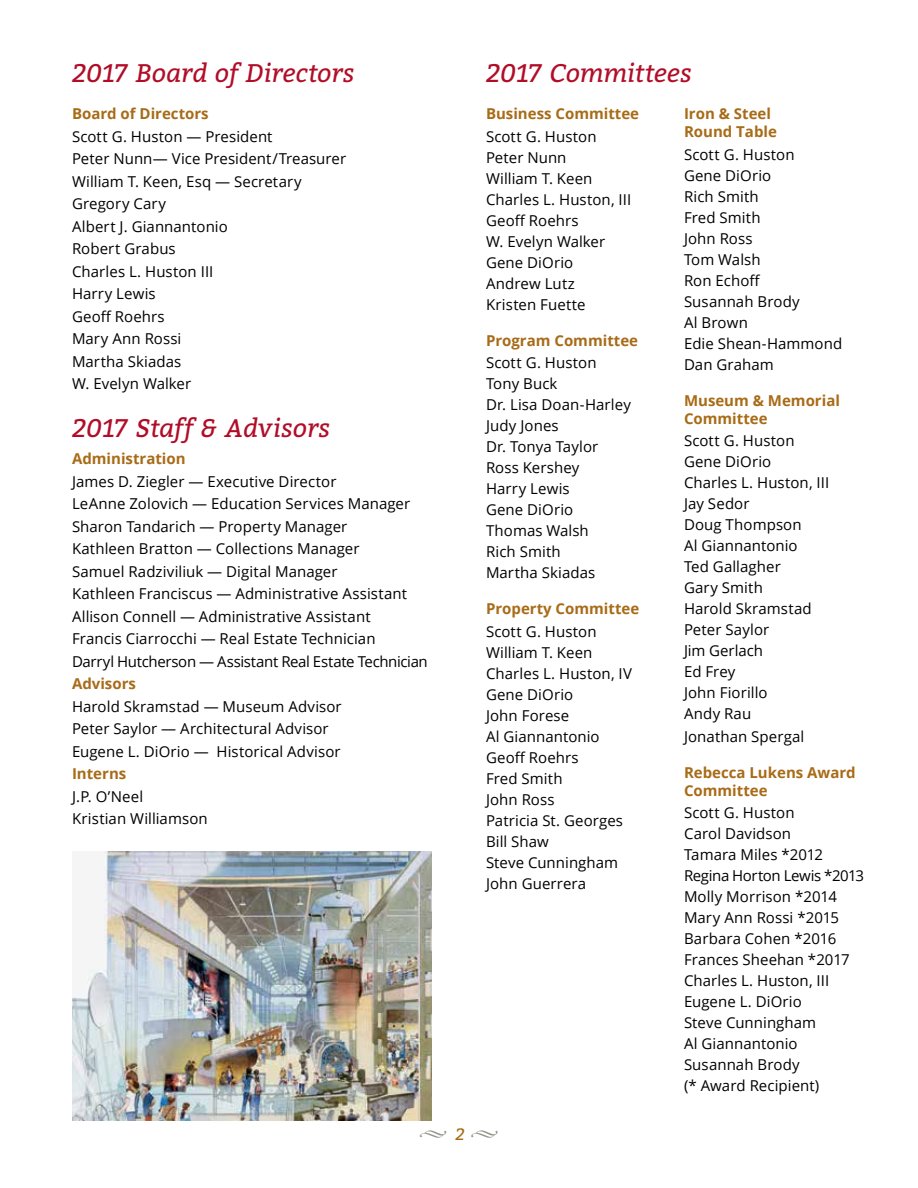
<style>
.page{position:relative;width:918px;height:1188px;background:#fff}
.page>*{position:absolute;margin:0;border:0;box-sizing:border-box;transform-origin:0 0}
.t1{font:italic 25.5px "Bitter";letter-spacing:-.005em;color:#b10d28}
.t2{font:italic 16.5px "Bitter";color:#a86b17}
.t3{font:15px/21px "Open Sans";letter-spacing:.005em;color:#000}
.t4{font:700 15px/18px "Open Sans";color:#a86b17}
.s1{color:#94948b}
</style>
<div class="page">
<img style="left:72px;top:851px;width:360px;height:269px">
<h1 class="t1" style="left:72px;top:54px;width:284px">2017 Board of Directors</h1>
<p class="t4" style="left:72px;top:105px;width:138px">Board of Directors</p>
<p class="t3" style="left:72px;top:125px;width:276px;line-height:22.5px">Scott G. Huston — President<br>Peter Nunn— Vice President/Treasurer<br>William T. Keen, Esq — Secretary<br>Gregory Cary<br>Albert J. Giannantonio<br>Robert Grabus<br>Charles L. Huston III<br>Harry Lewis<br>Geoff Roehrs<br>Mary Ann Rossi<br>Martha Skiadas<br>W. Evelyn Walker</p>
<h1 class="t1" style="left:72px;top:409px;width:260px">2017 Staff &amp; Advisors</h1>
<p class="t4" style="left:72px;top:449px;width:115px">Administration</p>
<p class="t3" style="left:72px;top:470px;width:357px;line-height:22.5px">James D. Ziegler — Executive Director<br>LeAnne Zolovich — Education Services Manager Sharon Tandarich — Property Manager<br>Kathleen Bratton — Collections Manager<br>Samuel Radziviliuk — Digital Manager<br>Kathleen Franciscus — Administrative Assistant Allison Connell — Administrative Assistant<br>Francis Ciarrocchi — Real Estate Technician<br>Darryl Hutcherson — Assistant Real Estate Technician</p>
<p class="t4" style="left:72px;top:674px;width:65px">Advisors</p>
<p class="t3" style="left:72px;top:695px;width:271px;line-height:22.5px">Harold Skramstad — Museum Advisor<br>Peter Saylor — Architectural Advisor<br>Eugene L. DiOrio — Historical Advisor</p>
<p class="t4" style="left:72px;top:764px;width:56px">Interns</p>
<p class="t3" style="left:72px;top:785px;width:137px;line-height:22.5px">J.P. O’Neel<br>Kristian Williamson</p>
<h1 class="t1" style="left:486px;top:54px;width:207px">2017 Committees</h1>
<p class="t4" style="left:486px;top:105px;width:155px">Business Committee</p>
<p class="t3" style="left:486px;top:126px;width:147px">Scott G. Huston<br>Peter Nunn<br>William T. Keen<br>Charles L. Huston, III<br>Geoff Roehrs<br>W. Evelyn Walker<br>Gene DiOrio<br>Andrew Lutz<br>Kristen Fuette</p>
<p class="t4" style="left:486px;top:331px;width:154px">Program Committee</p>
<p class="t3" style="left:486px;top:352px;width:146px">Scott G. Huston<br>Tony Buck<br>Dr. Lisa Doan-Harley<br>Judy Jones<br>Dr. Tonya Taylor<br>Ross Kershey<br>Harry Lewis<br>Gene DiOrio<br>Thomas Walsh<br>Rich Smith<br>Martha Skiadas</p>
<p class="t4" style="left:486px;top:600px;width:155px">Property Committee</p>
<p class="t3" style="left:486px;top:621px;width:148px">Scott G. Huston<br>William T. Keen<br>Charles L. Huston, IV<br>Gene DiOrio<br>John Forese<br>Al Giannantonio<br>Geoff Roehrs<br>Fred Smith<br>John Ross<br>Patricia St. Georges<br>Bill Shaw<br>Steve Cunningham<br>John Guerrera</p>
<p class="t4" style="left:684px;top:105px;width:94px">Iron &amp; Steel<br>Round Table</p>
<p class="t3" style="left:684px;top:144px;width:160px">Scott G. Huston<br>Gene DiOrio<br>Rich Smith<br>Fred Smith<br>John Ross<br>Tom Walsh<br>Ron Echoff<br>Susannah Brody<br>Al Brown<br>Edie Shean-Hammond<br>Dan Graham</p>
<p class="t4" style="left:684px;top:391px;width:157px">Museum &amp; Memorial<br>Committee</p>
<p class="t3" style="left:684px;top:430px;width:147px">Scott G. Huston<br>Gene DiOrio<br>Charles L. Huston, III<br>Jay Sedor<br>Doug Thompson<br>Al Giannantonio<br>Ted Gallagher<br>Gary Smith<br>Harold Skramstad<br>Peter Saylor<br>Jim Gerlach<br>Ed Frey<br>John Fiorillo<br>Andy Rau</p>
<p class="t3" style="left:684px;top:726px;width:122px">Jonathan Spergal</p>
<p class="t4" style="left:684px;top:763px;width:173px">Rebecca Lukens Award<br>Committee</p>
<p class="t3" style="left:684px;top:802px;width:182px">Scott G. Huston<br>Carol Davidson<br>Tamara Miles *2012<br>Regina Horton Lewis *2013<br>Molly Morrison *2014<br>Mary Ann Rossi *2015<br>Barbara Cohen *2016<br>Frances Sheehan *2017<br>Charles L. Huston, III<br>Eugene L. DiOrio<br>Steve Cunningham<br>Al Giannantonio<br>Susannah Brody<br>(* Award Recipient)</p>
<p class="t2" style="left:419px;top:1122px;width:81px"><span class="s1">◆</span> 2 <span class="s1">◆</span></p>
</div>
